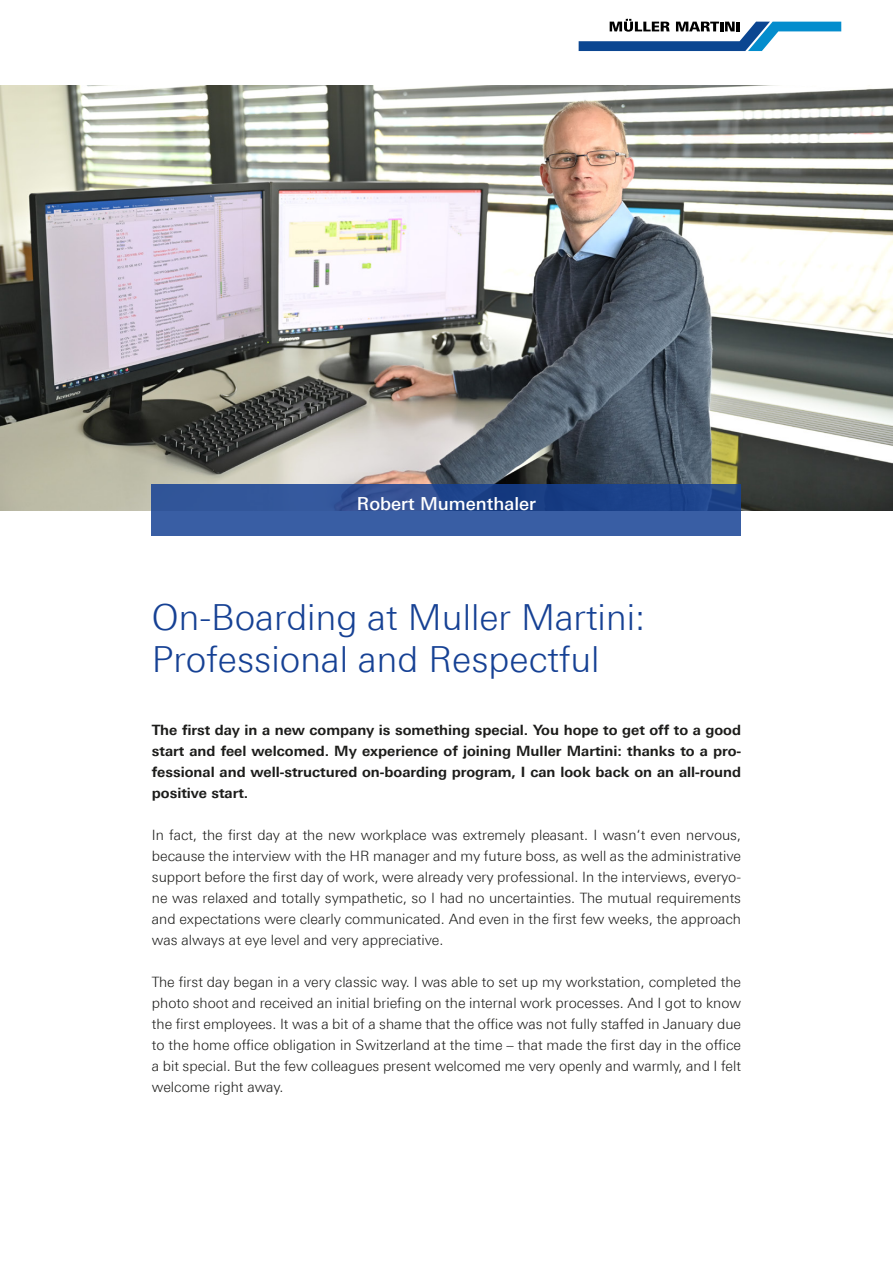
<style>
.page{position:relative;width:893px;height:1263px;background:#fff}
.page>*{position:absolute;margin:0;border:0;box-sizing:border-box;transform-origin:0 0}
.t1{font:300 36px/42px "Linotype Univers 330";color:#164194}
.t2{font:500 18px "Linotype Univers 530";color:#fff}
.t3{font:300 14.25px/21px "Linotype Univers 330";color:#1d1d1b;text-align:justify}
.t4{font:700 14.25px/21px "Linotype Univers 630";color:#1d1d1b;text-align:justify}
</style>
<div class="page">
<img style="left:0;top:85px;width:893px;height:425px">
<svg style="left:579px;top:19px;width:262px;height:32px"></svg>
<svg style="left:152px;top:485px;width:589px;height:51px;background:#2f5399"></svg>
<p class="t2" style="left:357px;top:493px;width:181px">Robert Mumenthaler</p>
<h1 class="t1" style="left:152px;top:596px;width:495px">On-Boarding at Muller Martini:<br>Professional and Respectful</h1>
<p class="t4" style="left:152px;top:719px;width:591px">The first day in a new company is something special. You hope to get off to a good start and feel welcomed. My experience of joining Muller Martini: thanks to a pro&shy;fessional and well-structured on-boarding program, I can look back on an all-round positive start.</p>
<p class="t3" style="left:152px;top:824px;width:591px">In fact, the first day at the new workplace was extremely pleasant. I wasn‘t even nervous, because the interview with the HR manager and my future boss, as well as the administrative support before the first day of work, were already very professional. In the interviews, everyo&shy;ne was relaxed and totally sympathetic, so I had no uncertainties. The mutual requirements and expectations were clearly communicated. And even in the first few weeks, the approach was always at eye level and very appreciative.</p>
<p class="t3" style="left:152px;top:971px;width:591px">The first day began in a very classic way. I was able to set up my workstation, completed the photo shoot and received an initial briefing on the internal work processes. And I got to know the first employees. It was a bit of a shame that the office was not fully staffed in January due to the home office obligation in Switzerland at the time – that made the first day in the office a bit special. But the few colleagues present welcomed me very openly and warmly, and I felt welcome right away.</p>
</div>
